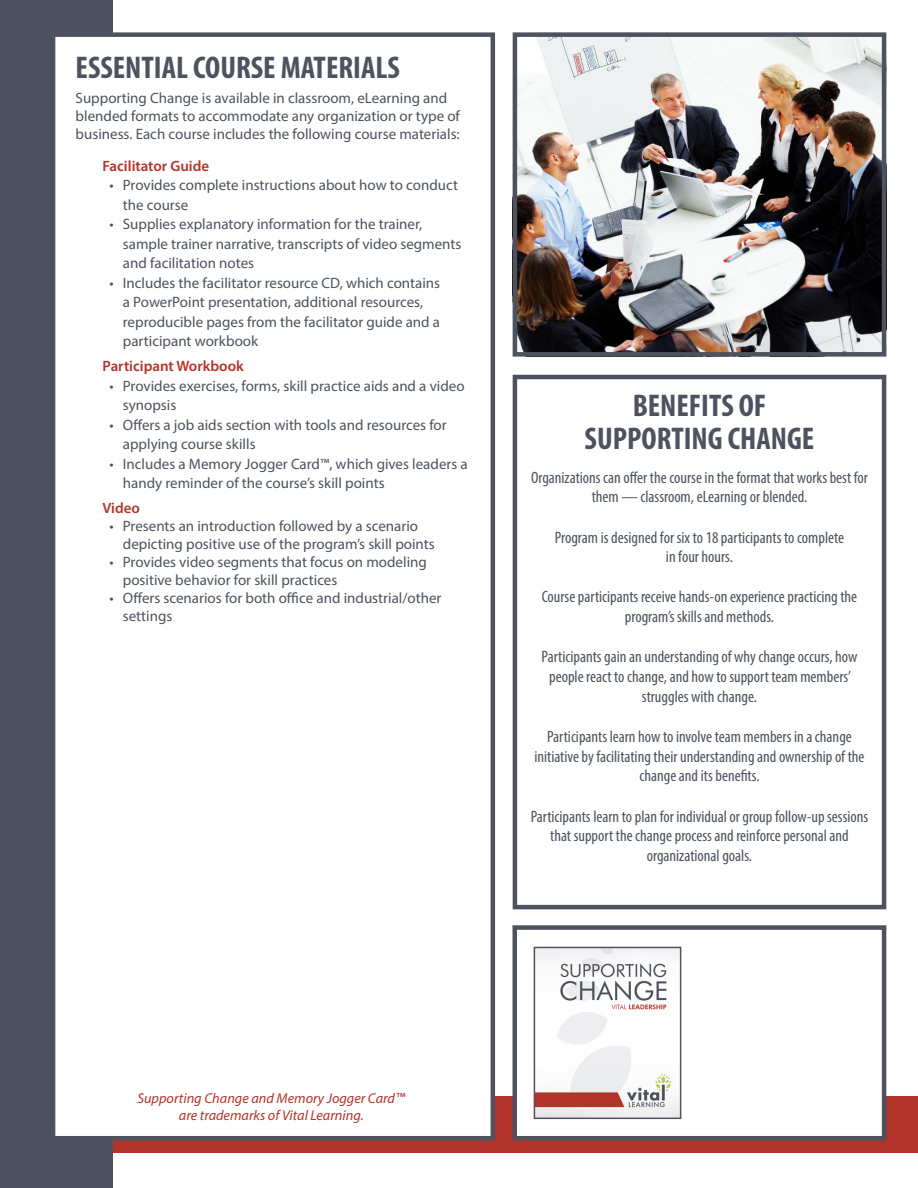
<style>
.page{position:relative;width:918px;height:1188px;background:#fff}
.page>*{position:absolute;margin:0;border:0;box-sizing:border-box;transform-origin:0 0}
.t1{font:700 condensed 31.5px "Myriad Pro";color:#4d525e}
.t2{font:condensed 16.5px/19.8px "Myriad Pro";color:#4d525e;text-align:center}
.t3{font:15px/19.5px "Myriad Pro";color:#4d525e}
.t4{font:600 15px "Myriad Pro";color:#b2332b}
.t5{font:italic 14.25px "Myriad Pro";color:#b2332b}
.s1{font-size:15px}
</style>
<div class="page">
<div style="left:0;top:1097px;width:918px;height:56px;background:#b2332b"></div>
<div style="left:0;top:0;width:113px;height:1188px;background:#4d525e"></div>
<div style="left:513px;top:375px;width:373px;height:534px;border:4px solid #4d525e"></div>
<div style="left:51px;top:32px;width:444px;height:1108px;background:#fff;border:4px solid #4d525e"></div>
<div style="left:513px;top:925px;width:373px;height:215px;background:#fff;border:4px solid #4d525e"></div>
<img style="left:518px;top:37px;width:363px;height:315px">
<div style="left:513px;top:32px;width:373px;height:325px;border:4px solid #4d525e"></div>
<img style="left:537px;top:950px;width:141px;height:166px">
<div style="left:534px;top:947px;width:147px;height:172px;border:2px solid #4d525e"></div>
<p class="t1" style="left:76px;top:48px;width:326px">ESSENTIAL COURSE MATERIALS</p>
<p class="t3" style="left:76px;top:89px;width:386px;line-height:18px">Supporting Change is available in classroom, eLearning and blended formats to accommodate any organization or type of business. Each course includes the following course materials:</p>
<p class="t4" style="left:103px;top:156px;width:108px">Facilitator Guide</p>
<p class="t3" style="left:123px;top:175px;width:337px;text-indent:-14px">• Provides complete instructions about how to conduct the course</p>
<p class="t3" style="left:123px;top:214px;width:340px;text-indent:-14px">• Supplies explanatory information for the trainer, sample trainer narrative, transcripts of video segments and facilitation notes</p>
<p class="t3" style="left:123px;top:273px;width:319px;text-indent:-14px">• Includes the facilitator resource CD, which contains a PowerPoint presentation, additional resources, reproducible pages from the facilitator guide and a participant workbook</p>
<p class="t4" style="left:103px;top:356px;width:143px">Participant Workbook</p>
<p class="t3" style="left:123px;top:376px;width:343px;text-indent:-14px">• Provides exercises, forms, skill practice aids and a video synopsis</p>
<p class="t3" style="left:123px;top:415px;width:325px;text-indent:-14px">• Offers a job aids section with tools and resources for applying course skills</p>
<p class="t3" style="left:123px;top:454px;width:346px;text-indent:-14px">• Includes a Memory Jogger Card™, which gives leaders a handy reminder of the course’s skill points</p>
<p class="t4" style="left:103px;top:498px;width:39px">Video</p>
<p class="t3" style="left:123px;top:517px;width:313px;line-height:18px;text-indent:-14px">• Presents an introduction followed by a scenario depicting positive use of the program’s skill points</p>
<p class="t3" style="left:123px;top:553px;width:306px;line-height:18px;text-indent:-14px">• Provides video segments that focus on modeling positive behavior for skill practices</p>
<p class="t3" style="left:123px;top:589px;width:320px;line-height:18px;text-indent:-14px">• Offers scenarios for both office and industrial/other settings</p>
<p class="t1" style="left:633px;top:386px;width:135px">BENEFITS OF</p>
<p class="t1" style="left:585px;top:419px;width:231px">SUPPORTING CHANGE</p>
<p class="t2" style="left:531px;top:467px;width:338px">Organizations can offer the course in the format that works best for them — classroom, eLearning or blended.</p>
<p class="t2" style="left:555px;top:527px;width:291px">Program is designed for six to 18 participants to complete</p>
<p class="t2" style="left:666px;top:547px;width:69px">in four hours.</p>
<p class="t2" style="left:542px;top:587px;width:317px">Course participants receive hands-on experience practicing the program’s skills and methods.</p>
<p class="t2" style="left:542px;top:647px;width:317px">Participants gain an understanding of why change occurs, how people react to change, and how to support team members’ struggles with change.</p>
<p class="t2" style="left:534px;top:726px;width:332px">Participants learn how to involve team members in a change initiative by facilitating their understanding and ownership of the change and its benefits.</p>
<p class="t2" style="left:531px;top:806px;width:339px">Participants learn to plan for individual or group follow-up sessions that support the change process and reinforce personal and organizational goals.</p>
<p class="t5" style="left:138px;top:1089px;width:269px">Supporting Change and Memory Jogger Card<span class="s1">™</span></p>
<p class="t5" style="left:179px;top:1106px;width:186px">are trademarks of Vital Learning.</p>
</div>
